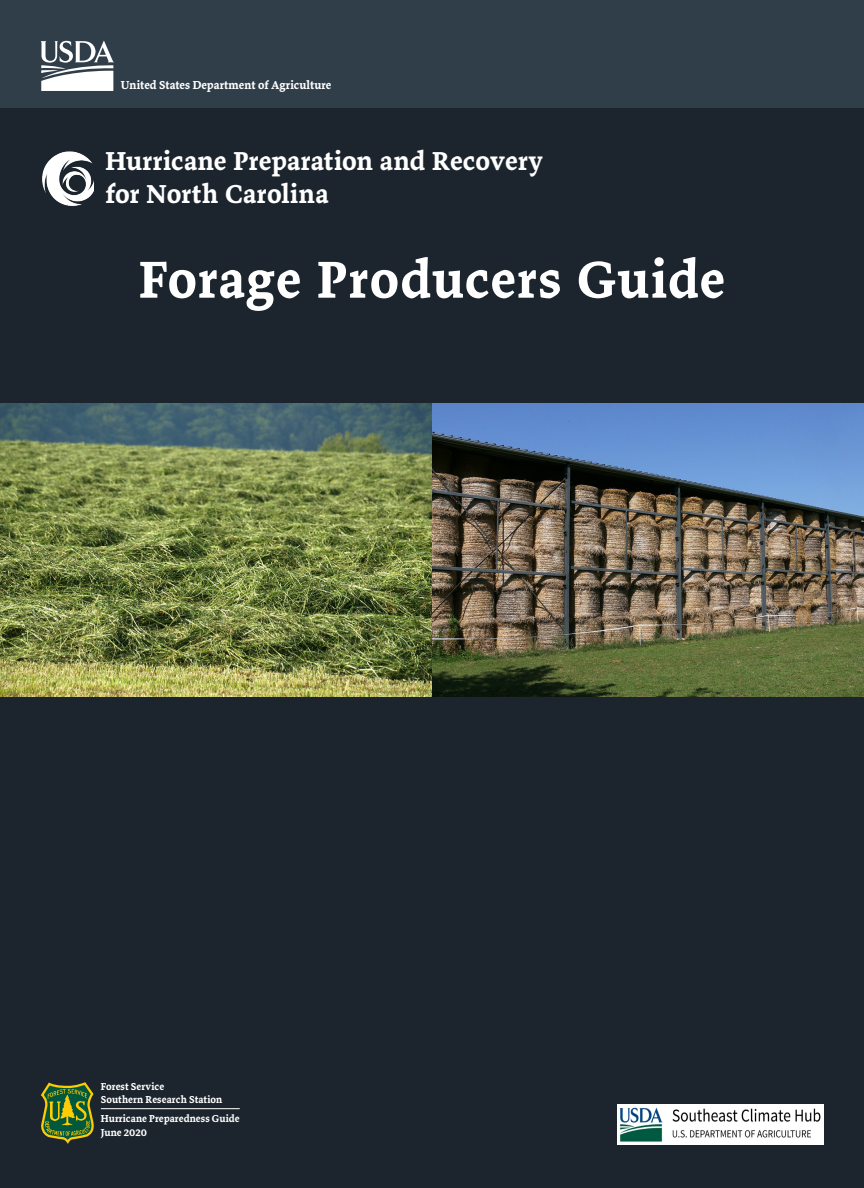
<style>
.page{position:relative;width:864px;height:1188px;background:#1c252d}
.page>*{position:absolute;margin:0;border:0;box-sizing:border-box;transform-origin:0 0}
.t1{font:700 54px "Valkyrie T3";letter-spacing:.015em;color:#fff}
.t2{font:700 27px/33px "Valkyrie T3";letter-spacing:.01em;color:#fff}
.t3{font:700 12px "Valkyrie T3";letter-spacing:.005em;color:#fff}
.t4{font:700 10.5px/13.5px "Valkyrie T3";letter-spacing:.01em;color:#fff}
</style>
<div class="page">
<div style="left:0;top:0;width:864px;height:108px;background:#303e49"></div>
<svg style="left:40px;top:40px;width:74px;height:51px"></svg>
<svg style="left:40px;top:1082px;width:54px;height:62px"></svg>
<hr style="left:101px;top:1108px;width:139px;height:1px;background:#fff">
<img style="left:0;top:404px;width:864px;height:293px">
<img style="left:42px;top:151px;width:51px;height:55px">
<img style="left:617px;top:1105px;width:207px;height:40px">
<p class="t3" style="left:121px;top:78px;width:212px">United States Department of Agriculture</p>
<h2 class="t2" style="left:105px;top:144px;width:439px">Hurricane Preparation and Recovery for North Carolina</h2>
<h1 class="t1" style="left:139px;top:245px;width:588px">Forage Producers Guide</h1>
<p class="t4" style="left:101px;top:1079px;width:123px">Forest Service<br>Southern Research Station</p>
<p class="t4" style="left:101px;top:1112px;width:140px">Hurricane Preparedness Guide<br>June 2020</p>
</div>
